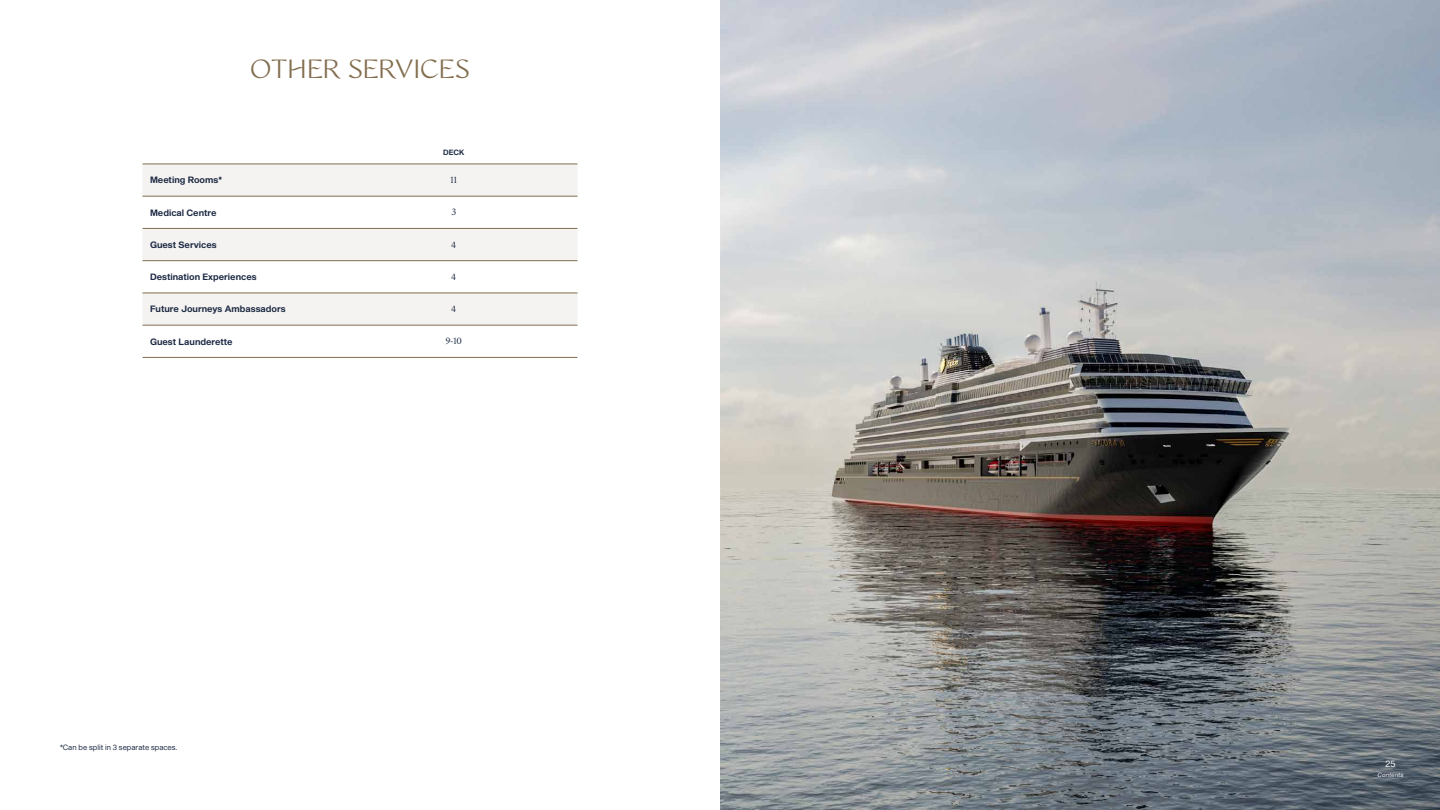
<style>
.page{position:relative;width:1440px;height:810px;background:#fff}
.page>*{position:absolute;margin:0;border:0;box-sizing:border-box;transform-origin:0 0}
.t1{font:24px "WT Monarch Nova";color:#826d4e}
.t2{font:300 9px "Shapiro 65";color:#1a2741}
.t3{font:9px "Shapiro 35 Feather";color:#fff}
.t4{font:8.25px "Sang Bleu Republic";color:#1a2741}
.t5{font:7.5px "Shapiro 35 Feather";color:#1a2741}
.t6{font:300 7.5px "Shapiro 65";color:#1a2741}
.t7{font:6px "Shapiro 36 Inclined Text";color:#fff}
</style>
<div class="page">
<img style="left:720px;top:0;width:720px;height:810px">
<div style="left:142px;top:165px;width:436px;height:31px;background:#f4f3f1"></div>
<svg style="left:142px;top:227px;width:436px;height:130px;fill:#f4f3f1"></svg>
<hr style="left:142px;top:164px;width:188px;height:1px;background:#826d4e">
<hr style="left:330px;top:164px;width:248px;height:1px;background:#826d4e">
<hr style="left:142px;top:196px;width:188px;height:1px;background:#826d4e">
<hr style="left:330px;top:196px;width:248px;height:1px;background:#826d4e">
<hr style="left:142px;top:228px;width:188px;height:1px;background:#826d4e">
<hr style="left:330px;top:228px;width:248px;height:1px;background:#826d4e">
<hr style="left:142px;top:260px;width:188px;height:1px;background:#826d4e">
<hr style="left:330px;top:260px;width:248px;height:1px;background:#826d4e">
<hr style="left:142px;top:325px;width:188px;height:1px;background:#826d4e">
<hr style="left:330px;top:325px;width:248px;height:1px;background:#826d4e">
<hr style="left:142px;top:357px;width:188px;height:1px;background:#826d4e">
<hr style="left:330px;top:357px;width:248px;height:1px;background:#826d4e">
<hr style="left:142px;top:293px;width:188px;height:1px;background:#826d4e">
<hr style="left:330px;top:293px;width:248px;height:1px;background:#826d4e">
<h1 class="t1" style="left:250px;top:53px;width:221px">OTHER SERVICES</h1>
<p class="t6" style="left:443px;top:147px;width:23px">DECK</p>
<p class="t2" style="left:150px;top:174px;width:74px">Meeting Rooms*</p>
<p class="t4" style="left:451px;top:174px;width:8px">11</p>
<p class="t2" style="left:150px;top:206px;width:68px">Medical Centre</p>
<p class="t4" style="left:451px;top:206px;width:6px">3</p>
<p class="t2" style="left:150px;top:238px;width:68px">Guest Services</p>
<p class="t4" style="left:451px;top:239px;width:7px">4</p>
<p class="t2" style="left:150px;top:270px;width:108px">Destination Experiences</p>
<p class="t4" style="left:451px;top:271px;width:7px">4</p>
<p class="t2" style="left:150px;top:303px;width:137px">Future Journeys Ambassadors</p>
<p class="t4" style="left:451px;top:303px;width:7px">4</p>
<p class="t2" style="left:150px;top:335px;width:84px">Guest Launderette</p>
<p class="t4" style="left:445px;top:335px;width:18px">9-10</p>
<p class="t5" style="left:60px;top:742px;width:119px">*Can be split in 3 separate spaces.</p>
<p class="t3" style="left:1386px;top:757px;width:12px">25</p>
<p class="t7" style="left:1378px;top:771px;width:28px">Contents</p>
</div>
